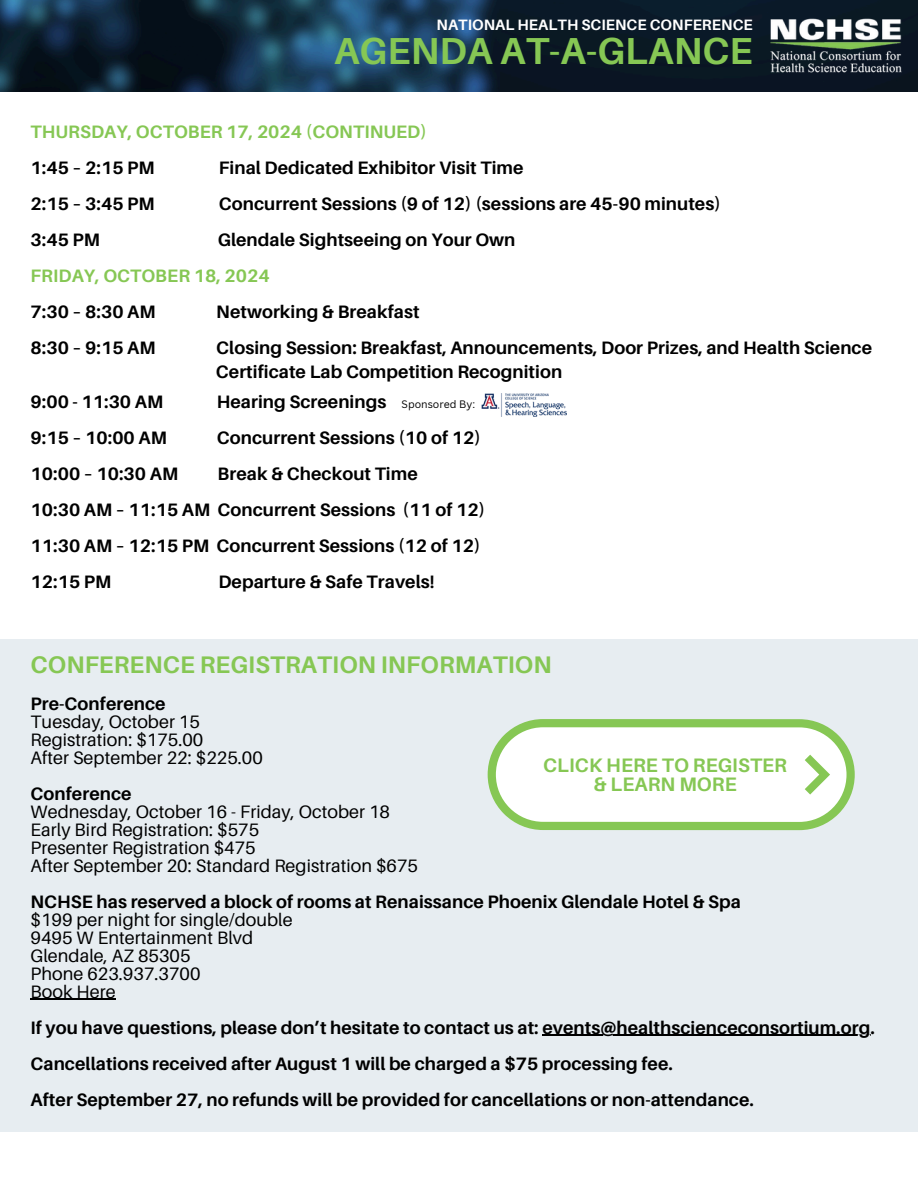
<style>
.page{position:relative;width:918px;height:1188px;background:#fff}
.page>*{position:absolute;margin:0;border:0;box-sizing:border-box;transform-origin:0 0}
.t1{font:700 37.65px "Aileron";letter-spacing:.005em;color:#86c754}
.t2{font:700 24px "Aileron";letter-spacing:.005em;color:#86c754}
.t3{font:700 19.5px/19.2px "Aileron";letter-spacing:.005em;color:#86c754;text-align:center}
.t4{font:700 18px/36px "Aileron";letter-spacing:.005em;color:#000}
.t5{font:18px/18px "Aileron";letter-spacing:.005em;color:#000}
.t6{font:700 18px "Aileron";letter-spacing:.005em;color:#86c754}
.t7{font:700 15px "Aileron";letter-spacing:.005em;color:#fff}
.t8{font:10.5px "Canva Sans";color:#000}
</style>
<div class="page">
<img style="left:0;top:0;width:918px;height:92px">
<img style="left:768px;top:17px;width:135px;height:56px">
<div style="left:0;top:639px;width:918px;height:493px;background:#e7edf1"></div>
<hr style="left:31px;top:999px;width:85px;height:1px;background:#000">
<hr style="left:542px;top:1035px;width:328px;height:1px;background:#000">
<svg style="left:488px;top:719px;width:366px;height:111px;background:#e8f3e0"></svg>
<img style="left:482px;top:394px;width:84px;height:22px">
<h4 class="t7" style="left:437px;top:15px;width:318px">NATIONAL HEALTH SCIENCE CONFERENCE</h4>
<h4 class="t1" style="left:334px;top:27px;width:420px">AGENDA AT-A-GLANCE</h4>
<h1 class="t6" style="left:31px;top:121px;width:398px">THURSDAY, OCTOBER 17, 2024 (CONTINUED)</h1>
<p class="t4" style="left:31px;top:150px;width:126px">1:45 – 2:15 PM</p>
<p class="t4" style="left:219px;top:150px;width:306px">Final Dedicated Exhibitor Visit Time</p>
<h3 class="t4" style="left:31px;top:186px;width:126px">2:15 – 3:45 PM</h3>
<h3 class="t4" style="left:219px;top:186px;width:504px">Concurrent Sessions (9 of 12) (sessions are 45-90 minutes)</h3>
<h4 class="t4" style="left:31px;top:222px;width:71px">3:45 PM</h4>
<h4 class="t4" style="left:218px;top:222px;width:299px">Glendale Sightseeing on Your Own</h4>
<h4 class="t6" style="left:31px;top:265px;width:241px">FRIDAY, OCTOBER 18, 2024</h4>
<h4 class="t4" style="left:31px;top:294px;width:127px">7:30 – 8:30 AM</h4>
<h4 class="t4" style="left:216px;top:294px;width:205px">Networking &amp; Breakfast</h4>
<h3 class="t4" style="left:31px;top:330px;width:127px">8:30 – 9:15 AM</h3>
<h3 class="t4" style="left:216px;top:330px;width:657px">Closing Session: Breakfast, Announcements, Door Prizes, and Health Science</h3>
<h4 class="t4" style="left:31px;top:384px;width:134px">9:00 - 11:30 AM</h4>
<h4 class="t4" style="left:217px;top:384px;width:171px">Hearing Screenings</h4>
<h4 class="t4" style="left:31px;top:420px;width:138px">9:15 – 10:00 AM</h4>
<h4 class="t4" style="left:217px;top:420px;width:266px">Concurrent Sessions (10 of 12)</h4>
<h4 class="t4" style="left:31px;top:456px;width:149px">10:00 – 10:30 AM</h4>
<h4 class="t4" style="left:218px;top:456px;width:202px">Break &amp; Checkout Time</h4>
<h4 class="t4" style="left:31px;top:492px;width:456px">10:30 AM – 11:15 AM Concurrent Sessions (11 of 12)</h4>
<h4 class="t4" style="left:31px;top:528px;width:452px">11:30 AM – 12:15 PM Concurrent Sessions (12 of 12)</h4>
<h4 class="t4" style="left:31px;top:564px;width:82px">12:15 PM</h4>
<h4 class="t4" style="left:218px;top:564px;width:218px">Departure &amp; Safe Travels!</h4>
<h4 class="t4" style="left:216px;top:353px;width:348px">Certificate Lab Competition Recognition</h4>
<p class="t8" style="left:402px;top:397px;width:75px">Sponsored By:</p>
<h2 class="t2" style="left:31px;top:649px;width:523px">CONFERENCE REGISTRATION INFORMATION</h2>
<p class="t4" style="left:31px;top:685px;width:137px">Pre-Conference</p>
<p class="t5" style="left:31px;top:712px;width:234px">Tuesday, October 15<br>Registration: $175.00<br>After September 22: $225.00</p>
<p class="t4" style="left:31px;top:775px;width:103px">Conference</p>
<p class="t5" style="left:31px;top:802px;width:389px">Wednesday, October 16 - Friday, October 18<br>Early Bird Registration: $575<br>Presenter Registration $475<br>After September 20: Standard Registration $675</p>
<p class="t4" style="left:31px;top:883px;width:712px">NCHSE has reserved a block of rooms at Renaissance Phoenix Glendale Hotel &amp; Spa</p>
<p class="t5" style="left:31px;top:910px;width:264px">$199 per night for single/double<br>9495 W Entertainment Blvd<br>Glendale, AZ 85305<br>Phone 623.937.3700<br>Book Here</p>
<p class="t4" style="left:31px;top:1009px;width:846px">If you have questions, please don’t hesitate to contact us at: events@healthscienceconsortium.org.<br>Cancellations received after August 1 will be charged a $75 processing fee.<br>After September 27, no refunds will be provided for cancellations or non-attendance.</p>
<p class="t3" style="left:543px;top:756px;width:245px">CLICK HERE TO REGISTER &amp; LEARN MORE</p>
</div>
